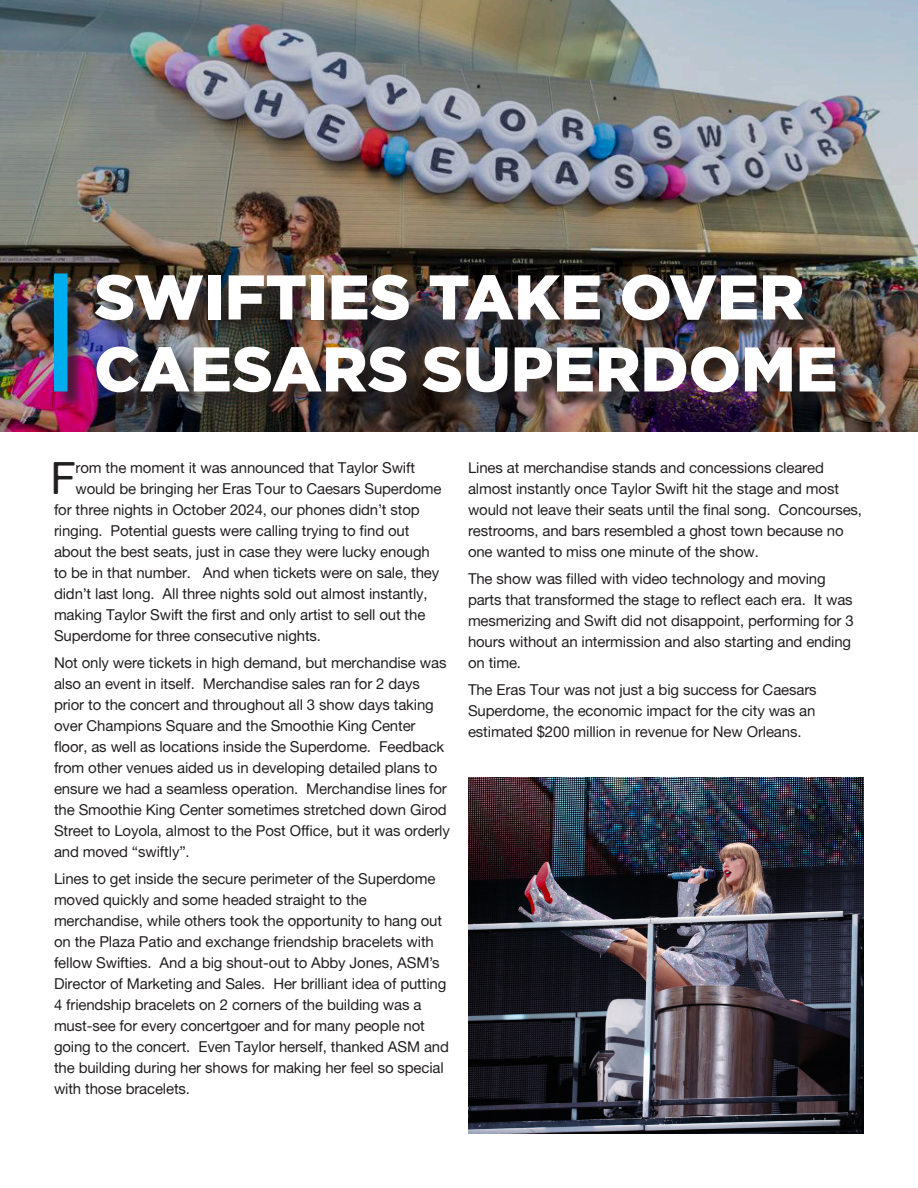
<style>
.page{position:relative;width:918px;height:1188px;background:#fff}
.page>*{position:absolute;margin:0;border:0;box-sizing:border-box;transform-origin:0 0}
.t1{font:900 63px "Gotham";color:#fff}
.Body{font:44.4px "Alte Haas Grotesk";color:#231f20}
.Body-2{font:15px/21px "Alte Haas Grotesk";letter-spacing:-.01em;color:#231f20}
</style>
<div class="page">
<img style="left:0;top:0;width:918px;height:432px">
<img style="left:468px;top:778px;width:396px;height:356px">
<div style="left:56px;top:276px;width:798px;height:134px;background:#231f20;opacity:.75"></div>
<div style="left:54px;top:274px;width:14px;height:118px;background:#00aeef"></div>
<h1 class="t1" style="left:94px;top:261px;width:712px">SWIFTIES TAKE OVER</h1>
<h1 class="t1" style="left:94px;top:333px;width:745px">CAESARS SUPERDOME</h1>
<p class="Body" style="left:51px;top:452px;width:27px">F</p>
<p class="Body-2" style="left:76px;top:457px;width:341px">rom the moment it was announced that Taylor Swift</p>
<p class="Body-2" style="left:76px;top:478px;width:367px">would be bringing her Eras Tour to Caesars Superdome</p>
<p class="Body-2" style="left:54px;top:499px;width:367px">for three nights in October 2024, our phones didn’t stop</p>
<p class="Body-2" style="left:54px;top:520px;width:357px">ringing. Potential guests were calling trying to find out</p>
<p class="Body-2" style="left:54px;top:541px;width:377px">about the best seats, just in case they were lucky enough</p>
<p class="Body-2" style="left:54px;top:562px;width:387px">to be in that number. And when tickets were on sale, they</p>
<p class="Body-2" style="left:54px;top:583px;width:375px">didn’t last long. All three nights sold out almost instantly,</p>
<p class="Body-2" style="left:54px;top:604px;width:373px">making Taylor Swift the first and only artist to sell out the</p>
<p class="Body-2" style="left:54px;top:625px;width:269px">Superdome for three consecutive nights.</p>
<p class="Body-2" style="left:54px;top:652px;width:398px">Not only were tickets in high demand, but merchandise was also an event in itself. Merchandise sales ran for 2 days prior to the concert and throughout all 3 show days taking over Champions Square and the Smoothie King Center floor, as well as locations inside the Superdome. Feedback from other venues aided us in developing detailed plans to ensure we had a seamless operation. Merchandise lines for the Smoothie King Center sometimes stretched down Girod Street to Loyola, almost to the Post Office, but it was orderly and moved “swiftly”.</p>
<p class="Body-2" style="left:54px;top:868px;width:396px">Lines to get inside the secure perimeter of the Superdome moved quickly and some headed straight to the merchandise, while others took the opportunity to hang out on the Plaza Patio and exchange friendship bracelets with fellow Swifties. And a big shout-out to Abby Jones, ASM’s Director of Marketing and Sales. Her brilliant idea of putting 4 friendship bracelets on 2 corners of the building was a must-see for every concertgoer and for many people not going to the concert. Even Taylor herself, thanked ASM and the building during her shows for making her feel so special with those bracelets.</p>
<p class="Body-2" style="left:468px;top:457px;width:396px">Lines at merchandise stands and concessions cleared almost instantly once Taylor Swift hit the stage and most would not leave their seats until the final song. Concourses, restrooms, and bars resembled a ghost town because no one wanted to miss one minute of the show.</p>
<p class="Body-2" style="left:468px;top:568px;width:387px">The show was filled with video technology and moving parts that transformed the stage to reflect each era. It was mesmerizing and Swift did not disappoint, performing for 3 hours without an intermission and also starting and ending on time.</p>
<p class="Body-2" style="left:468px;top:679px;width:350px;text-align:justify">The Eras Tour was not just a big success for Caesars Superdome, the economic impact for the city was an estimated $200 million in revenue for New Orleans.</p>
</div>
